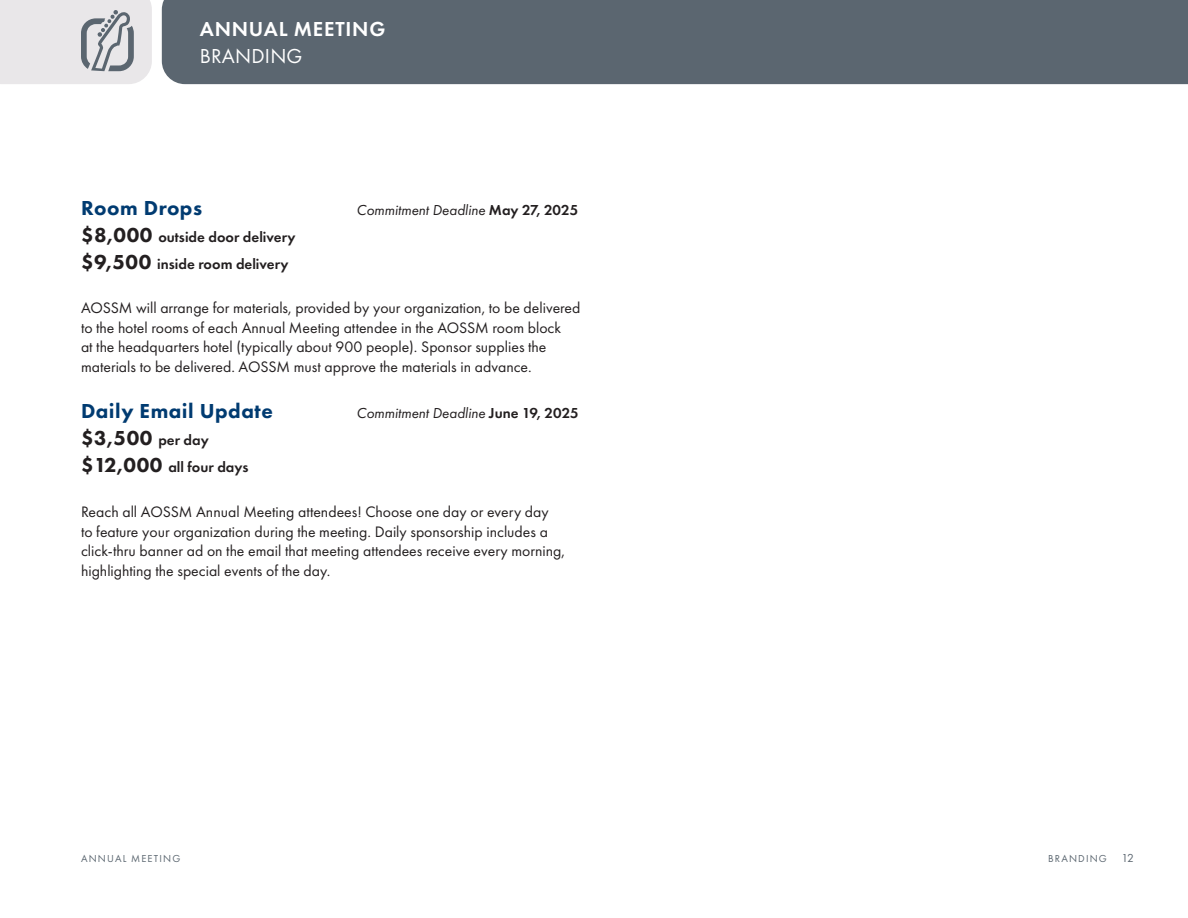
<style>
.page{position:relative;width:1188px;height:918px;background:#fff}
.page>*{position:absolute;margin:0;border:0;box-sizing:border-box;transform-origin:0 0}
.Headline{font:800 21px "Futura PT";letter-spacing:.025em;color:#003b71}
.Headline-2{font:600 21px "Futura PT";letter-spacing:.035em;color:#fff}
.Headline-3{font:800 21px "Futura PT";color:#231f20}
.TableofContents{font:21px "Futura PT";letter-spacing:.01em;color:#fff}
.Body_copy{font:15.75px/19.5px "Futura PT";color:#231f20}
.Headline-4{font:600 15px "Futura PT";color:#231f20}
.Headline-5{font:italic 15px "Futura PT";color:#231f20}
.Contents{font:10.5px "Futura PT";letter-spacing:.11em;color:#5b6670}
.s1{font-weight:600;font-style:normal}
.s2{font-weight:800;font-size:21px}
.s3{font-weight:600;font-size:15px}
.s4{font-size:12px}
</style>
<div class="page">
<div style="left:162px;top:0;width:1026px;height:84px;background:#5b6670"></div>
<svg style="left:0;top:0;width:152px;height:84px;background:#dbdadd"></svg>
<p class="Headline-2" style="left:200px;top:16px;width:187px">ANNUAL MEETING</p>
<p class="TableofContents" style="left:200px;top:44px;width:104px">BRANDING</p>
<p class="Headline" style="left:81px;top:195px;width:123px">Room Drops</p>
<p class="Headline-5" style="left:357px;top:201px;width:223px">Commitment Deadline <span class="s1">May 27, 2025</span></p>
<p class="Headline-4" style="left:81px;top:227px;width:216px"><span class="s2">$8,000</span> outside door delivery</p>
<p class="Headline-4" style="left:81px;top:254px;width:209px"><span class="s2">$9,500</span> inside room delivery</p>
<p class="Body_copy" style="left:81px;top:298px;width:501px">AOSSM will arrange for materials, provided by your organization, to be delivered to the hotel rooms of each Annual Meeting attendee in the AOSSM room block<br>at the headquarters hotel (typically about 900 people). Sponsor supplies the materials to be delivered. AOSSM must approve the materials in advance.</p>
<p class="Headline" style="left:81px;top:398px;width:193px">Daily Email Update</p>
<p class="Headline-5" style="left:357px;top:405px;width:224px">Commitment Deadline <span class="s1">June 19, 2025</span></p>
<p class="Headline-3" style="left:81px;top:425px;width:129px">$3,500 <span class="s3">per day</span></p>
<p class="Headline-4" style="left:81px;top:458px;width:169px"><span class="s2">$12,000</span> all four days</p>
<p class="Body_copy" style="left:81px;top:502px;width:486px">Reach all AOSSM Annual Meeting attendees! Choose one day or every day<br>to feature your organization during the meeting. Daily sponsorship includes a click-thru banner ad on the email that meeting attendees receive every morning, highlighting the special events of the day.</p>
<p class="Contents" style="left:81px;top:853px;width:101px">ANNUAL MEETING</p>
<p class="Contents" style="left:1048px;top:853px;width:87px">BRANDING <span class="s4">12</span></p>
</div>
